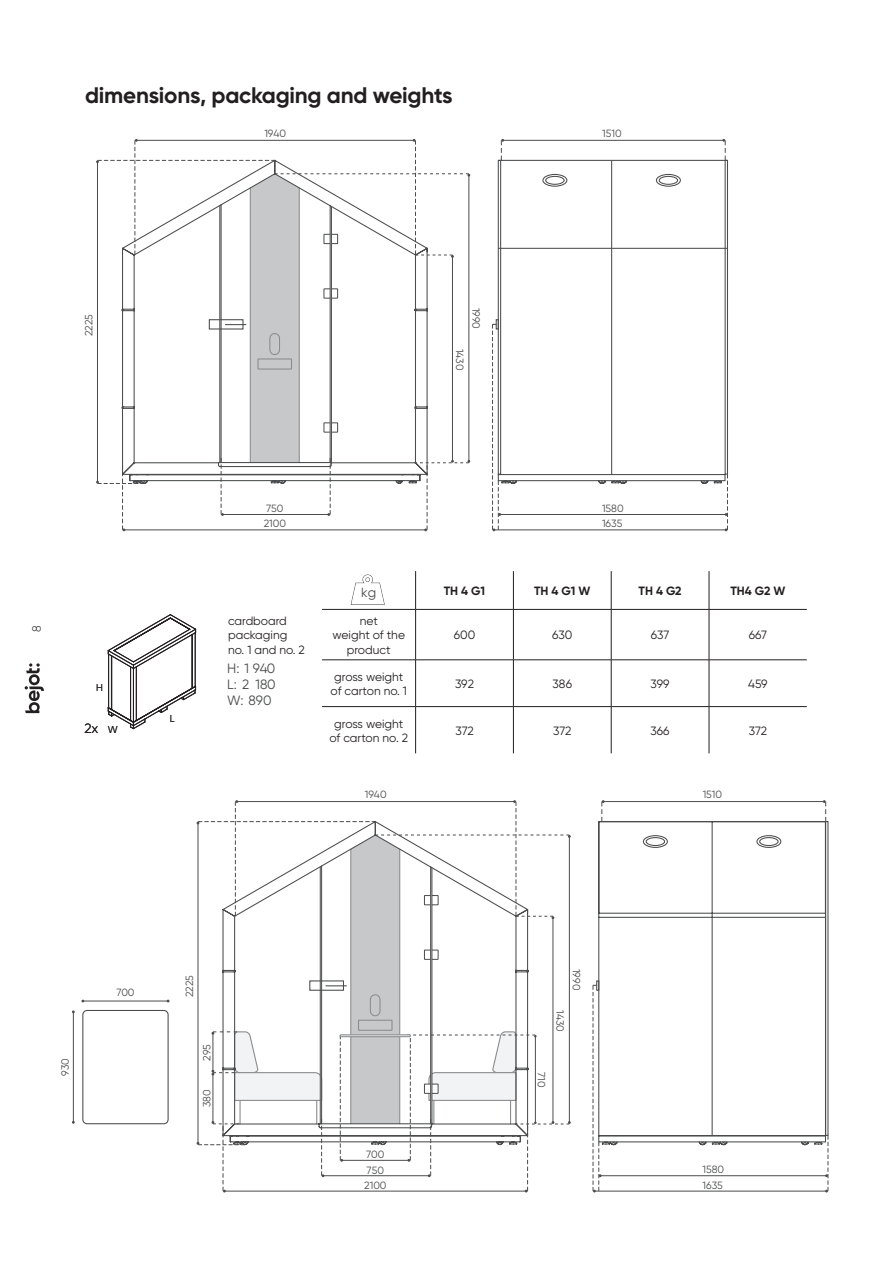
<style>
.page{position:relative;width:893px;height:1263px;background:#fff}
.page>*{position:absolute;margin:0;border:0;box-sizing:border-box;transform-origin:0 0}
.t1{font:700 22.5px "Gilroy";letter-spacing:-.01em;color:#231f20}
.t2{font:13.5px/16.2px "Gilroy";color:#4b4c4d;text-align:justify}
.t3{font:13.5px "Gilroy";color:#231f20}
.t4{font:13.35px "Gilroy";color:#4b4c4d}
.t5{font:12px/14.4px "Gilroy";color:#231f20;text-align:center}
.t6{font:700 12px "Gilroy";color:#231f20}
.t7{font:300 12px "Gilroy";color:#231f20}
.t8{font:10.5px/15px "Gilroy";color:#4b4c4d}
.t9{font:10.05px "Gilroy";color:#231f20}
</style>
<div class="page">
<svg style="left:25px;top:663px;width:19px;height:50px"></svg>
<svg style="left:96px;top:139px;width:374px;height:392px"></svg>
<svg style="left:497px;top:159px;width:231px;height:160px"></svg>
<svg style="left:492px;top:319px;width:236px;height:212px"></svg>
<hr style="left:503px;top:140px;width:221px;height:1px;background:#4b4c4d">
<svg style="left:722px;top:139px;width:4px;height:21px"></svg>
<svg style="left:501px;top:139px;width:3px;height:21px"></svg>
<hr style="left:498px;top:248px;width:229px;height:1px;background:#4b4c4d">
<hr style="left:498px;top:160px;width:229px;height:1px;background:#4b4c4d">
<svg style="left:108px;top:614px;width:88px;height:115px"></svg>
<svg style="left:350px;top:574px;width:35px;height:31px"></svg>
<div style="left:82px;top:1010px;width:87px;height:114px;border:1px solid #4b4c4d;border-radius:4px"></div>
<hr style="left:83px;top:1001px;width:85px;height:1px;background:#4b4c4d">
<hr style="left:73px;top:1012px;width:1px;height:110px;background:#4b4c4d">
<svg style="left:197px;top:800px;width:374px;height:392px"></svg>
<svg style="left:598px;top:820px;width:231px;height:160px"></svg>
<hr style="left:603px;top:801px;width:221px;height:1px;background:#4b4c4d">
<svg style="left:823px;top:800px;width:3px;height:22px"></svg>
<svg style="left:601px;top:800px;width:4px;height:22px"></svg>
<svg style="left:593px;top:980px;width:236px;height:212px"></svg>
<hr style="left:415px;top:571px;width:1px;height:38px;background:#231f20">
<hr style="left:513px;top:571px;width:1px;height:38px;background:#231f20">
<hr style="left:611px;top:571px;width:1px;height:38px;background:#231f20">
<hr style="left:709px;top:571px;width:1px;height:38px;background:#231f20">
<hr style="left:322px;top:609px;width:94px;height:1px;background:#231f20">
<hr style="left:416px;top:609px;width:97px;height:1px;background:#231f20">
<hr style="left:415px;top:610px;width:1px;height:50px;background:#231f20">
<hr style="left:513px;top:609px;width:98px;height:1px;background:#231f20">
<hr style="left:513px;top:610px;width:1px;height:50px;background:#231f20">
<hr style="left:611px;top:609px;width:98px;height:1px;background:#231f20">
<hr style="left:611px;top:610px;width:1px;height:50px;background:#231f20">
<hr style="left:709px;top:609px;width:98px;height:1px;background:#231f20">
<hr style="left:709px;top:610px;width:1px;height:50px;background:#231f20">
<hr style="left:322px;top:659px;width:94px;height:1px;background:#231f20">
<hr style="left:416px;top:659px;width:97px;height:1px;background:#231f20">
<hr style="left:415px;top:660px;width:1px;height:46px;background:#231f20">
<hr style="left:513px;top:659px;width:98px;height:1px;background:#231f20">
<hr style="left:513px;top:660px;width:1px;height:46px;background:#231f20">
<hr style="left:611px;top:659px;width:98px;height:1px;background:#231f20">
<hr style="left:611px;top:660px;width:1px;height:46px;background:#231f20">
<hr style="left:709px;top:659px;width:98px;height:1px;background:#231f20">
<hr style="left:709px;top:660px;width:1px;height:46px;background:#231f20">
<hr style="left:415px;top:707px;width:1px;height:46px;background:#231f20">
<hr style="left:513px;top:707px;width:1px;height:46px;background:#231f20">
<hr style="left:611px;top:707px;width:1px;height:46px;background:#231f20">
<hr style="left:709px;top:707px;width:1px;height:46px;background:#231f20">
<hr style="left:322px;top:706px;width:94px;height:1px;background:#231f20">
<hr style="left:416px;top:706px;width:97px;height:1px;background:#231f20">
<hr style="left:513px;top:706px;width:98px;height:1px;background:#231f20">
<hr style="left:611px;top:706px;width:98px;height:1px;background:#231f20">
<hr style="left:709px;top:706px;width:98px;height:1px;background:#231f20">
<p class="t1" style="left:85px;top:81px;width:369px">dimensions, packaging and weights</p>
<p class="t8" style="left:264px;top:126px;width:23px">1940</p>
<p class="t8" style="left:602px;top:126px;width:21px">1510</p>
<p class="t8" style="left:81px;top:336px;width:24px;rotate:-90deg">2225</p>
<p class="t8" style="left:484px;top:308px;width:23px;rotate:90deg">1990</p>
<p class="t8" style="left:467px;top:349px;width:23px;rotate:90deg">1430</p>
<p class="t7" style="left:29px;top:631px;width:8px;rotate:-90deg">8</p>
<p class="t9" style="left:96px;top:681px;width:8px">H</p>
<p class="t3" style="left:84px;top:720px;width:15px">2x</p>
<p class="t9" style="left:108px;top:723px;width:12px">W</p>
<p class="t9" style="left:170px;top:713px;width:6px">L</p>
<p class="t8" style="left:264px;top:501px;width:24px">750<br>2100</p>
<p class="t5" style="left:228px;top:613px;width:78px;text-align:left">cardboard packaging no. 1 and no. 2</p>
<p class="t2" style="left:227px;top:660px;width:50px">H: 1 940<br>L: 2 180<br>W: 890</p>
<p class="t4" style="left:361px;top:584px;width:17px">kg</p>
<p class="t5" style="left:333px;top:613px;width:74px">net<br>weight of the product</p>
<p class="t8" style="left:602px;top:500px;width:23px;line-height:15.5px">1580<br>1635</p>
<p class="t6" style="left:444px;top:583px;width:43px">TH 4 G1</p>
<p class="t6" style="left:534px;top:583px;width:58px">TH 4 G1 W</p>
<p class="t6" style="left:639px;top:583px;width:44px">TH 4 G2</p>
<p class="t6" style="left:730px;top:583px;width:56px">TH4 G2 W</p>
<p class="t5" style="left:454px;top:628px;width:23px">600</p>
<p class="t5" style="left:552px;top:628px;width:22px">630</p>
<p class="t5" style="left:651px;top:628px;width:20px">637</p>
<p class="t5" style="left:749px;top:628px;width:20px">667</p>
<p class="t5" style="left:331px;top:669px;width:78px">gross weight of carton no. 1</p>
<p class="t5" style="left:455px;top:676px;width:20px">392</p>
<p class="t5" style="left:553px;top:676px;width:21px">386</p>
<p class="t5" style="left:651px;top:676px;width:20px">399</p>
<p class="t5" style="left:748px;top:676px;width:21px">459</p>
<p class="t5" style="left:329px;top:716px;width:80px">gross weight of carton no. 2</p>
<p class="t5" style="left:455px;top:723px;width:20px">372</p>
<p class="t5" style="left:553px;top:723px;width:20px">372</p>
<p class="t5" style="left:651px;top:723px;width:21px">366</p>
<p class="t5" style="left:749px;top:723px;width:20px">372</p>
<p class="t8" style="left:365px;top:787px;width:23px">1940</p>
<p class="t8" style="left:703px;top:787px;width:21px">1510</p>
<p class="t8" style="left:57px;top:1076px;width:19px;rotate:-90deg">930</p>
<p class="t8" style="left:116px;top:985px;width:20px">700</p>
<p class="t8" style="left:182px;top:997px;width:24px;rotate:-90deg">2225</p>
<p class="t8" style="left:199px;top:1060px;width:18px;rotate:-90deg">295</p>
<p class="t8" style="left:199px;top:1107px;width:19px;rotate:-90deg">380</p>
<p class="t8" style="left:366px;top:1147px;width:20px">700</p>
<p class="t8" style="left:364px;top:1162px;width:24px">750<br>2100</p>
<p class="t8" style="left:568px;top:1010px;width:23px;rotate:90deg">1430</p>
<p class="t8" style="left:584px;top:969px;width:23px;rotate:90deg">1990</p>
<p class="t8" style="left:549px;top:1072px;width:17px;rotate:90deg">710</p>
<p class="t8" style="left:703px;top:1162px;width:23px;line-height:15.5px">1580<br>1635</p>
</div>
